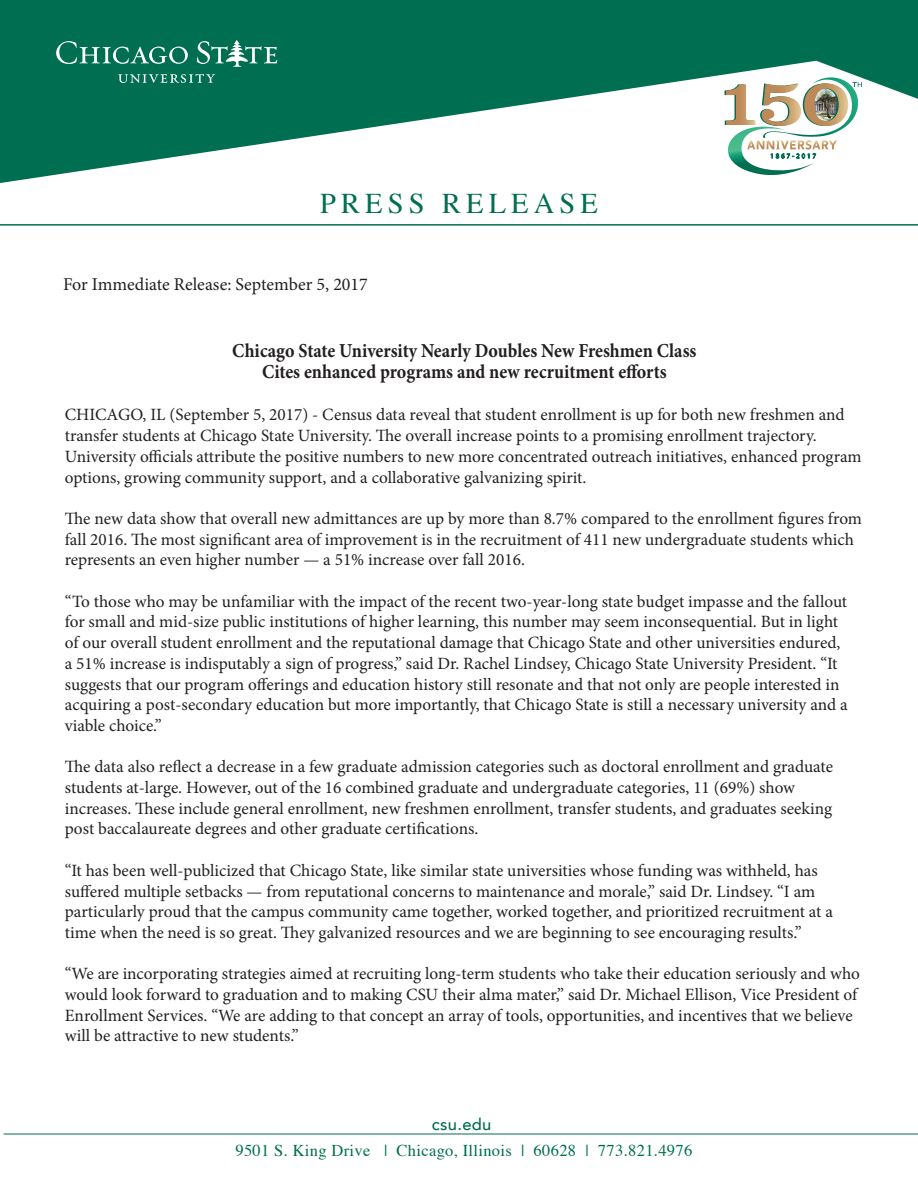
<style>
.page{position:relative;width:918px;height:1188px;background:#fff}
.page>*{position:absolute;margin:0;border:0;box-sizing:border-box;transform-origin:0 0}
.t1{font:28.5px "Times";letter-spacing:.18em;color:#006e51}
.t2{font:700 19.8px "Minion Pro";color:#231f20;scale:.91 1}
.t3{font:18px "Minion Pro";color:#231f20}
.t4{font:17.25px/20.7px "Minion Pro";color:#231f20}
.t5{font:16.5px "Times";letter-spacing:.02em;color:#006e51}
.t6{font:500 16.5px "Avenir";letter-spacing:.02em;color:#006e51}
</style>
<div class="page">
<svg style="left:0;top:0;width:918px;height:183px;fill:#006e51"></svg>
<svg style="left:56px;top:41px;width:132px;height:23px;background:#338b73"></svg>
<svg style="left:118px;top:74px;width:97px;height:9px"></svg>
<svg style="left:197px;top:40px;width:80px;height:27px;background:#3e917b"></svg>
<hr style="left:0;top:224px;width:918px;height:2px;background:#006e51">
<hr style="left:4px;top:1134px;width:914px;height:1px;background:#006e51">
<svg style="left:715px;top:77px;width:147px;height:98px"></svg>
<p class="t1" style="left:320px;top:186px;width:279px">PRESS RELEASE</p>
<p class="t3" style="left:63px;top:272px;width:306px">For Immediate Release: September 5, 2017</p>
<p class="t2" style="left:232px;top:336px;width:512px">Chicago State University Nearly Doubles New Freshmen Class</p>
<p class="t2" style="left:262px;top:358px;width:446px">Cites enhanced programs and new recruitment efforts</p>
<p class="t4" style="left:65px;top:405px;width:798px">CHICAGO, IL (September 5, 2017) - Census data reveal that student enrollment is up for both new freshmen and transfer students at Chicago State University. The overall increase points to a promising enrollment trajectory.<br>University officials attribute the positive numbers to new more concentrated outreach initiatives, enhanced program options, growing community support, and a collaborative galvanizing spirit.</p>
<p class="t4" style="left:65px;top:508px;width:799px">The new data show that overall new admittances are up by more than 8.7% compared to the enrollment figures from fall 2016. The most significant area of improvement is in the recruitment of 411 new undergraduate students which represents an even higher number — a 51% increase over fall 2016.</p>
<p class="t4" style="left:65px;top:591px;width:785px">“To those who may be unfamiliar with the impact of the recent two-year-long state budget impasse and the fallout for small and mid-size public institutions of higher learning, this number may seem inconsequential. But in light of our overall student enrollment and the reputational damage that Chicago State and other universities endured, a 51% increase is indisputably a sign of progress,” said Dr. Rachel Lindsey, Chicago State University President. “It suggests that our program offerings and education history still resonate and that not only are people interested in acquiring a post-secondary education but more importantly, that Chicago State is still a necessary university and a viable choice.”</p>
<p class="t4" style="left:65px;top:757px;width:770px">The data also reflect a decrease in a few graduate admission categories such as doctoral enrollment and graduate students at-large. However, out of the 16 combined graduate and undergraduate categories, 11 (69%) show increases. These include general enrollment, new freshmen enrollment, transfer students, and graduates seeking post baccalaureate degrees and other graduate certifications.</p>
<p class="t4" style="left:65px;top:860px;width:770px">“It has been well-publicized that Chicago State, like similar state universities whose funding was withheld, has suffered multiple setbacks — from reputational concerns to maintenance and morale,” said Dr. Lindsey. “I am particularly proud that the campus community came together, worked together, and prioritized recruitment at a time when the need is so great. They galvanized resources and we are beginning to see encouraging results.”</p>
<p class="t4" style="left:65px;top:964px;width:797px">“We are incorporating strategies aimed at recruiting long-term students who take their education seriously and who would look forward to graduation and to making CSU their alma mater,” said Dr. Michael Ellison, Vice President of Enrollment Services. “We are adding to that concept an array of tools, opportunities, and incentives that we believe will be attractive to new students.”</p>
<p class="t6" style="left:432px;top:1110px;width:61px">csu.edu</p>
<p class="t5" style="left:235px;top:1141px;width:458px">9501 S. King Drive | Chicago, Illinois | 60628 | 773.821.4976</p>
</div>
